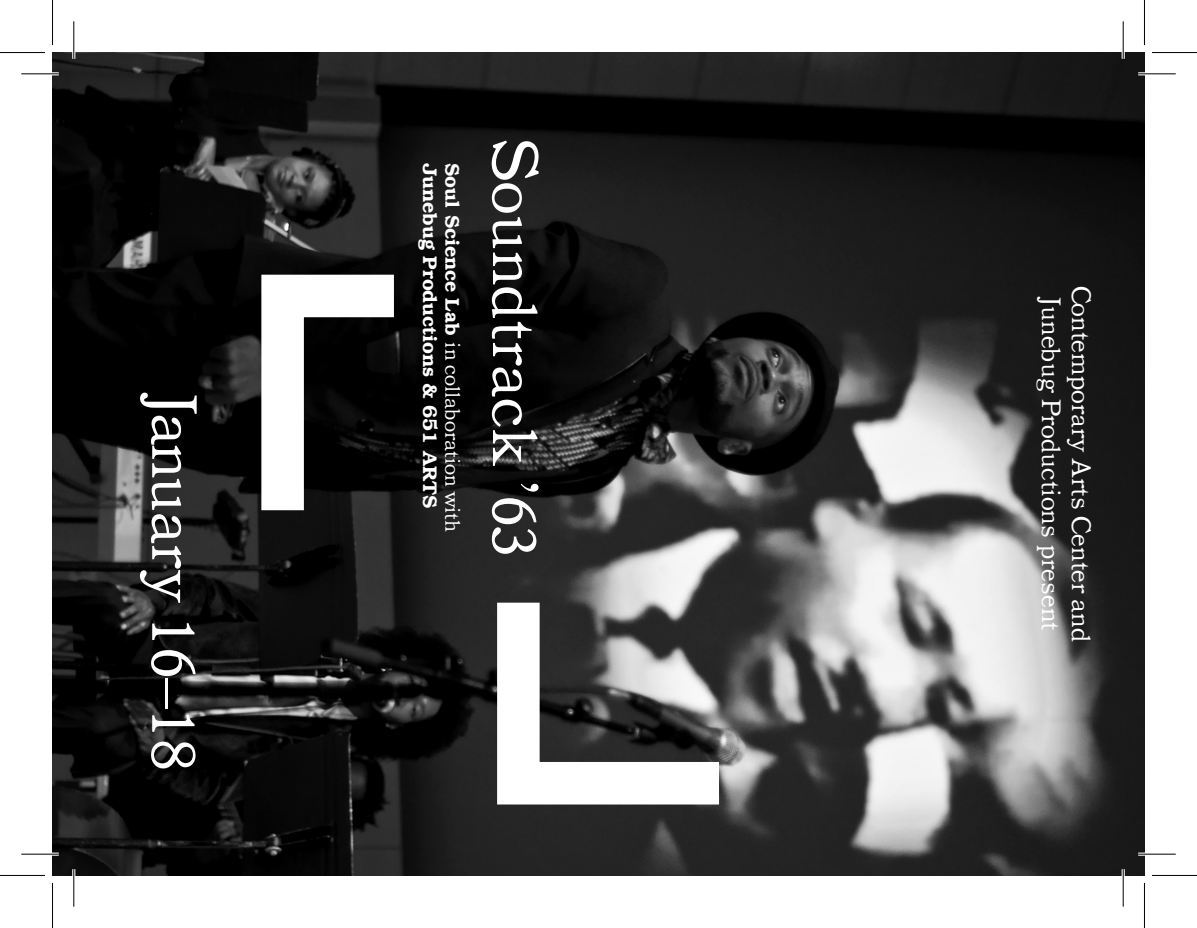
<style>
.page{position:relative;width:1197px;height:928px;background:#fff}
.page>*{position:absolute;margin:0;border:0;box-sizing:border-box;transform-origin:0 0}
.t1{font:60px "Bookman BT Roman Headline";color:#fff}
.t2{font:60px "Bookman BT Roman Headline";letter-spacing:-.02em;color:#fff}
.t3{font:25px/30px "Bookman BT Roman Headline";color:#fff;text-align:center}
.t4{font:20px "Bookman BT Roman Headline";color:#fff}
.t5{font:600 20px "Bookman IT Cby BT";color:#fff}
.s1{font-family:"Bookman IT Cby BT";font-weight:600}
</style>
<div class="page">
<img style="left:52px;top:52px;width:1092px;height:823px">
<svg style="left:240px;top:253px;width:196px;height:299px"></svg>
<svg style="left:476px;top:560px;width:285px;height:265px"></svg>
<hr style="left:21px;top:72px;width:38px;height:3px;background:#fff">
<hr style="left:1138px;top:72px;width:37px;height:3px;background:#fff">
<hr style="left:21px;top:852px;width:38px;height:3px;background:#fff">
<hr style="left:1138px;top:852px;width:37px;height:3px;background:#fff">
<hr style="left:72px;top:21px;width:3px;height:38px;background:#fff">
<hr style="left:72px;top:868px;width:3px;height:38px;background:#fff">
<hr style="left:1121px;top:21px;width:3px;height:38px;background:#fff">
<hr style="left:1121px;top:868px;width:3px;height:38px;background:#fff">
<hr style="left:21px;top:73px;width:38px;height:1px;background:#000">
<hr style="left:1138px;top:73px;width:37px;height:1px;background:#000">
<hr style="left:21px;top:853px;width:38px;height:1px;background:#000">
<hr style="left:1138px;top:853px;width:37px;height:1px;background:#000">
<hr style="left:73px;top:21px;width:1px;height:38px;background:#000">
<hr style="left:73px;top:868px;width:1px;height:38px;background:#000">
<hr style="left:1122px;top:21px;width:1px;height:38px;background:#000">
<hr style="left:1122px;top:868px;width:1px;height:38px;background:#000">
<hr style="left:0;top:52px;width:45px;height:1px;background:#000">
<hr style="left:1151px;top:52px;width:45px;height:1px;background:#000">
<hr style="left:0;top:874px;width:45px;height:1px;background:#000">
<hr style="left:1151px;top:874px;width:45px;height:1px;background:#000">
<hr style="left:52px;top:0;width:1px;height:45px;background:#000">
<hr style="left:52px;top:882px;width:1px;height:45px;background:#000">
<hr style="left:1143px;top:0;width:1px;height:45px;background:#000">
<hr style="left:1143px;top:882px;width:1px;height:45px;background:#000">
<h1 class="t2" style="left:208px;top:393px;width:377px;rotate:90deg">January 16–18</h1>
<p class="t5" style="left:442px;top:163px;width:346px;rotate:90deg">Junebug Productions &amp; 651 ARTS</p>
<p class="t4" style="left:464px;top:163px;width:370px;rotate:90deg"><span class="s1">Soul Science Lab</span> in collaboration with</p>
<h1 class="t1" style="left:549px;top:138px;width:421px;rotate:90deg">Soundtrack ’63</h1>
<p class="t3" style="left:1095px;top:286px;width:358px;rotate:90deg">Contemporary Arts Center and<br>Junebug Productions present</p>
</div>
